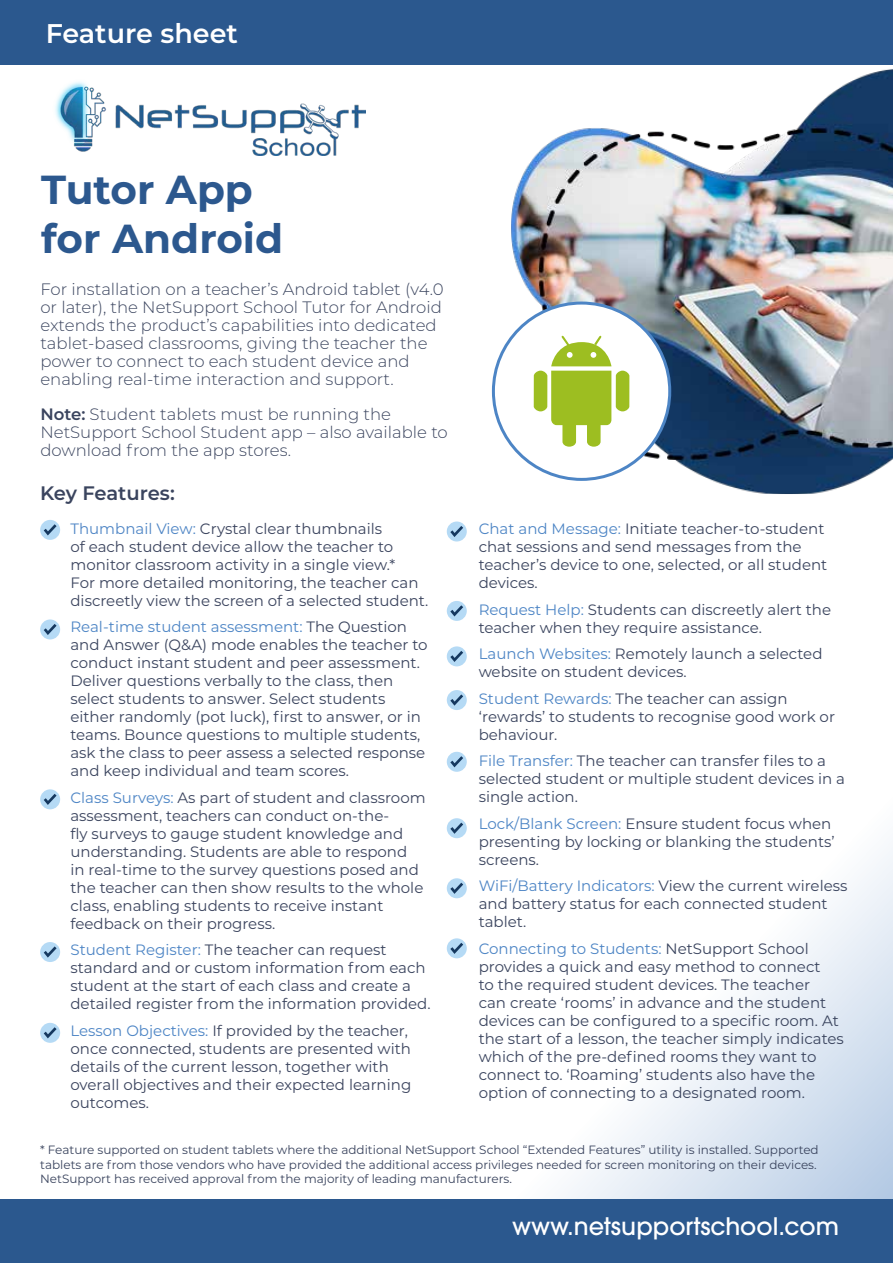
<style>
.page{position:relative;width:893px;height:1263px;background:#fff}
.page>*{position:absolute;margin:0;border:0;box-sizing:border-box;transform-origin:0 0}
.t1{font:700 40.5px/48.6px "Montserrat";color:#2c588e}
.t2{font:600 27px "Montserrat";color:#fff}
.t3{font:500 24px "ITC Avant Garde Pro";color:#fff}
.t4{font:600 19.5px "Montserrat";letter-spacing:-.01em;color:#3a445e}
.t5{font:300 16.5px/18px "Montserrat";color:#3a445e}
.t6{font:15px/18px "Montserrat";color:#3a445e}
.t7{font:15px/18px "Montserrat";color:#3b445e}
.t8{font:12px/14.4px "Montserrat";color:#3a445e}
.s1{font-weight:600}
.s2{color:#4e85c5}
.s3{color:#4d85c5}
</style>
<div class="page">
<svg style="left:40px;top:601px;width:853px;height:598px"></svg>
<div style="left:0;top:1199px;width:893px;height:64px;background:#2b588e"></div>
<div style="left:0;top:0;width:893px;height:65px;background:#2b588e"></div>
<img style="left:493px;top:69px;width:400px;height:425px">
<img style="left:55px;top:82px;width:311px;height:74px">
<div style="left:40px;top:520px;width:20px;height:20px;background:#b5daf5;border-radius:50%"></div>
<svg style="left:44px;top:524px;width:13px;height:11px"></svg>
<div style="left:40px;top:619px;width:20px;height:20px;background:#b5daf5;border-radius:50%"></div>
<svg style="left:44px;top:624px;width:13px;height:11px"></svg>
<div style="left:40px;top:789px;width:20px;height:20px;background:#b5daf5;border-radius:50%"></div>
<svg style="left:44px;top:794px;width:13px;height:11px"></svg>
<div style="left:40px;top:942px;width:20px;height:20px;background:#b5daf5;border-radius:50%"></div>
<svg style="left:44px;top:946px;width:13px;height:12px"></svg>
<div style="left:40px;top:1023px;width:20px;height:20px;background:#b5daf5;border-radius:50%"></div>
<svg style="left:44px;top:1027px;width:13px;height:11px"></svg>
<div style="left:447px;top:521px;width:20px;height:20px;background:#b5daf5;border-radius:50%"></div>
<svg style="left:450px;top:526px;width:13px;height:11px"></svg>
<div style="left:447px;top:601px;width:20px;height:20px;background:#b5daf5;border-radius:50%"></div>
<svg style="left:450px;top:605px;width:13px;height:11px"></svg>
<div style="left:447px;top:646px;width:20px;height:20px;background:#b5daf5;border-radius:50%"></div>
<svg style="left:450px;top:651px;width:13px;height:11px"></svg>
<div style="left:447px;top:690px;width:20px;height:20px;background:#b5daf5;border-radius:50%"></div>
<svg style="left:450px;top:694px;width:13px;height:12px"></svg>
<div style="left:447px;top:752px;width:20px;height:20px;background:#b5daf5;border-radius:50%"></div>
<svg style="left:450px;top:756px;width:13px;height:11px"></svg>
<div style="left:447px;top:818px;width:20px;height:20px;background:#b5daf5;border-radius:50%"></div>
<svg style="left:450px;top:823px;width:13px;height:11px"></svg>
<div style="left:447px;top:878px;width:20px;height:20px;background:#b5daf5;border-radius:50%"></div>
<svg style="left:450px;top:883px;width:13px;height:11px"></svg>
<div style="left:447px;top:938px;width:20px;height:20px;background:#b5daf5;border-radius:50%"></div>
<svg style="left:450px;top:943px;width:13px;height:11px"></svg>
<div style="left:493px;top:303px;width:177px;height:176px;background:#fff;border-radius:50%"></div>
<svg style="left:534px;top:336px;width:95px;height:111px"></svg>
<h2 class="t2" style="left:46px;top:14px;width:194px">Feature sheet</h2>
<h1 class="t1" style="left:41px;top:164px;width:243px">Tutor App for Android</h1>
<p class="t5" style="left:40px;top:279px;width:405px">For installation on a teacher’s Android tablet (v4.0 or later), the NetSupport School Tutor for Android extends the product’s capabilities into dedicated tablet-based classrooms, giving the teacher the power to connect to each student device and enabling real-time interaction and support.</p>
<p class="t5" style="left:40px;top:404px;width:409px"><span class="s1">Note:</span> Student tablets must be running the<br>NetSupport School Student app – also available to download from the app stores.</p>
<h3 class="t4" style="left:40px;top:479px;width:136px">Key Features:</h3>
<p class="t7" style="left:70px;top:519px;width:359px"><span class="s2">Thumbnail View:</span> Crystal clear thumbnails<br>of each student device allow the teacher to monitor classroom activity in a single view.*<br>For more detailed monitoring, the teacher can discreetly view the screen of a selected student.</p>
<p class="t6" style="left:70px;top:617px;width:359px"><span class="s3">Real-time student assessment:</span> The Question and Answer (Q&amp;A) mode enables the teacher to conduct instant student and peer assessment.<br>Deliver questions verbally to the class, then select students to answer. Select students either randomly (pot luck), first to answer, or in teams. Bounce questions to multiple students, ask the class to peer assess a selected response and keep individual and team scores.</p>
<p class="t7" style="left:70px;top:788px;width:357px"><span class="s3">Class Surveys:</span> As part of student and classroom assessment, teachers can conduct on-the-<br>fly surveys to gauge student knowledge and understanding. Students are able to respond<br>in real-time to the survey questions posed and the teacher can then show results to the whole class, enabling students to receive instant feedback on their progress.</p>
<p class="t6" style="left:70px;top:940px;width:362px"><span class="s3">Student Register:</span> The teacher can request standard and or custom information from each student at the start of each class and create a detailed register from the information provided.</p>
<p class="t7" style="left:70px;top:1021px;width:342px"><span class="s3">Lesson Objectives:</span> If provided by the teacher, once connected, students are presented with details of the current lesson, together with overall objectives and their expected learning outcomes.</p>
<p class="t6" style="left:479px;top:519px;width:350px"><span class="s3">Chat and Message:</span> Initiate teacher-to-student chat sessions and send messages from the teacher’s device to one, selected, or all student devices.</p>
<p class="t6" style="left:479px;top:600px;width:354px"><span class="s3">Request Help:</span> Students can discreetly alert the teacher when they require assistance.</p>
<p class="t6" style="left:479px;top:645px;width:345px"><span class="s3">Launch Websites:</span> Remotely launch a selected website on student devices.</p>
<p class="t6" style="left:479px;top:689px;width:358px"><span class="s3">Student Rewards:</span> The teacher can assign ‘rewards’ to students to recognise good work or behaviour.</p>
<p class="t6" style="left:479px;top:752px;width:368px"><span class="s3">File Transfer:</span> The teacher can transfer files to a selected student or multiple student devices in a single action.</p>
<p class="t6" style="left:479px;top:814px;width:357px"><span class="s3">Lock/Blank Screen:</span> Ensure student focus when presenting by locking or blanking the students’ screens.</p>
<p class="t6" style="left:479px;top:877px;width:370px"><span class="s3">WiFi/Battery Indicators:</span> View the current wireless and battery status for each connected student tablet.</p>
<p class="t6" style="left:479px;top:939px;width:367px"><span class="s3">Connecting to Students:</span> NetSupport School provides a quick and easy method to connect<br>to the required student devices. The teacher<br>can create ‘rooms’ in advance and the student devices can be configured to a specific room. At the start of a lesson, the teacher simply indicates which of the pre-defined rooms they want to connect to. ‘Roaming’ students also have the option of connecting to a designated room.</p>
<p class="t8" style="left:40px;top:1142px;width:780px">* Feature supported on student tablets where the additional NetSupport School “Extended Features” utility is installed. Supported tablets are from those vendors who have provided the additional access privileges needed for screen monitoring on their devices.<br>NetSupport has received approval from the majority of leading manufacturers.</p>
<h3 class="t3" style="left:512px;top:1211px;width:328px">www.netsupportschool.com</h3>
</div>
